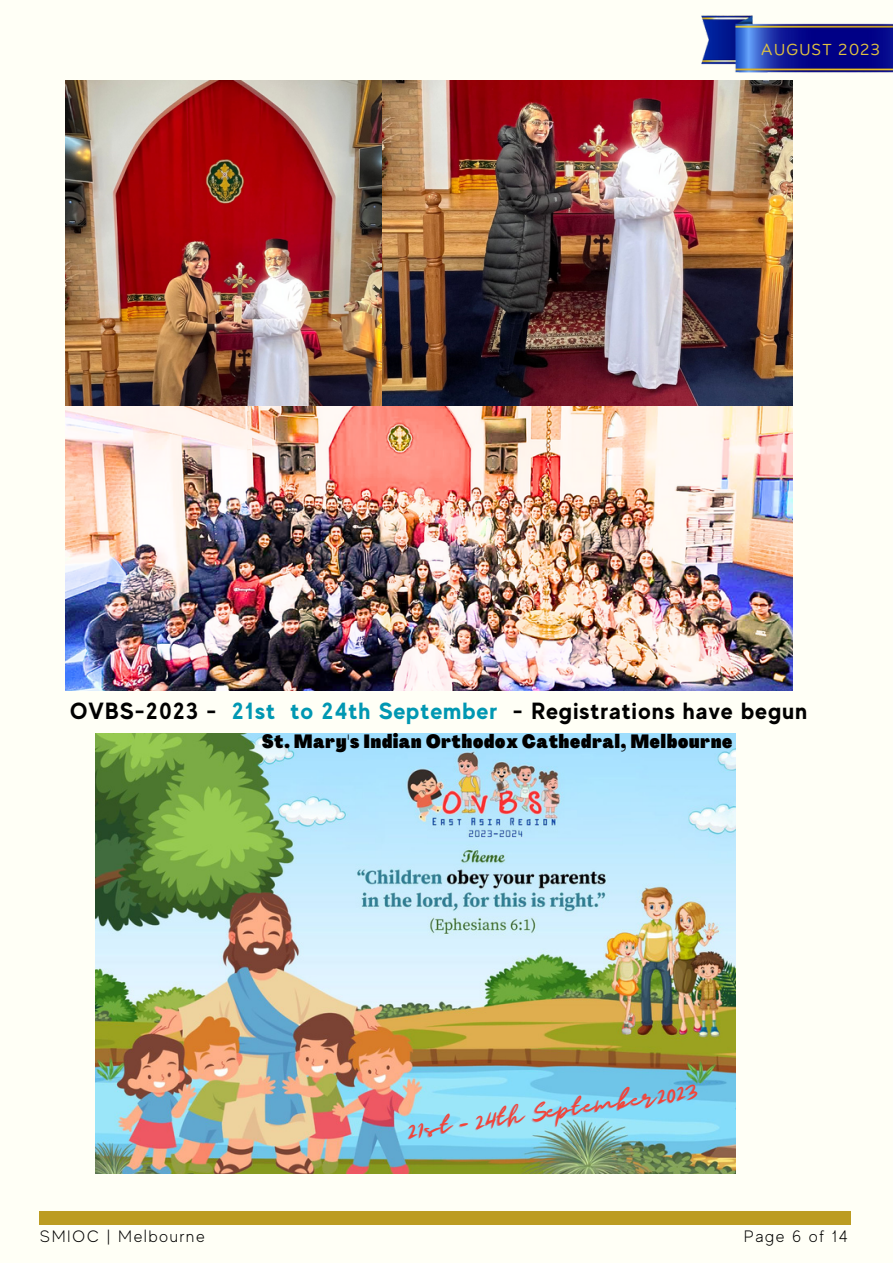
<style>
.page{position:relative;width:893px;height:1264px;background:#fff}
.page>*{position:absolute;margin:0;border:0;box-sizing:border-box;transform-origin:0 0}
.t1{font:24.6px "Majesty Yandi Designs";color:#f44336}
.t2{font:700 23.4px "MADE Evolve Sans";letter-spacing:.05em;color:#000}
.t3{font:900 18.9px "Agrandir Tight";letter-spacing:.05em;color:#000}
.t4{font:300 16.5px "MADE Evolve Sans";letter-spacing:.09em;color:#000}
.t5{font:15.45px "Binate Display";letter-spacing:.09em;color:#e1c340}
.s1{color:#0097b2}
</style>
<div class="page">
<div style="left:0;top:0;width:892px;height:1262px;background:#fffff6"></div>
<div style="left:40px;top:1210px;width:811px;height:14px;background:#bc9c22"></div>
<img style="left:95px;top:734px;width:640px;height:439px">
<img style="left:698px;top:15px;width:194px;height:70px">
<img style="left:65px;top:81px;width:727px;height:609px">
<p class="t5" style="left:761px;top:35px;width:120px">AUGUST 2023</p>
<p class="t2" style="left:70px;top:697px;width:738px">OVBS-2023 - <span class="s1">21st to 24th September</span> - Registrations have begun</p>
<p class="t3" style="left:262px;top:734px;width:471px">St. Mary's Indian Orthodox Cathedral, Melbourne</p>
<p class="t1" style="left:406px;top:1118px;width:294px;rotate:-8deg">21st - 24th September2023</p>
<p class="t4" style="left:40px;top:1226px;width:166px">SMIOC | Melbourne</p>
<p class="t4" style="left:743px;top:1226px;width:106px">Page 6 of 14</p>
</div>
